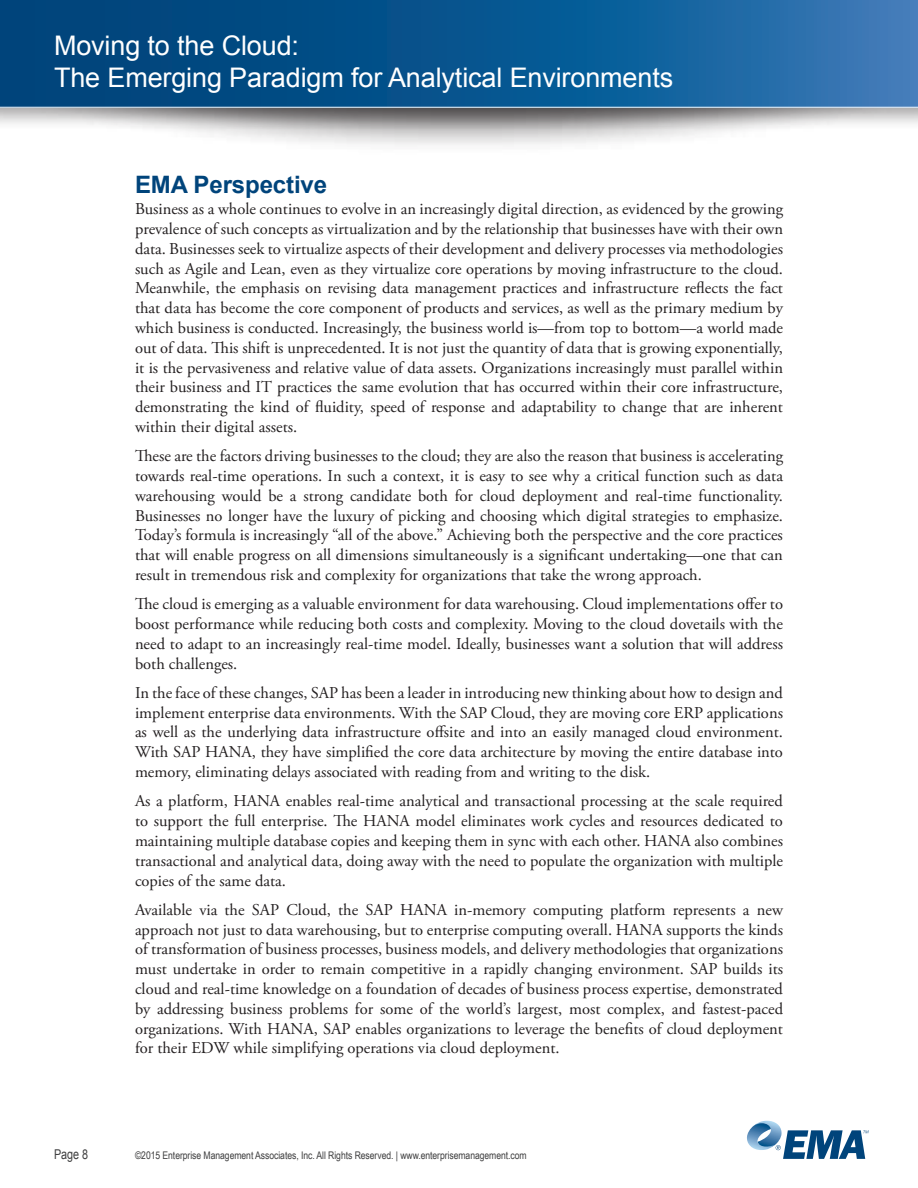
<style>
.page{position:relative;width:918px;height:1188px;background:#fff}
.page>*{position:absolute;margin:0;border:0;box-sizing:border-box;transform-origin:0 0}
.t1{font:27px/32.4px "Arial";letter-spacing:-.005em;color:#fff}
.Heading_1{font:700 24px "Arial";letter-spacing:-.005em;color:#00447b}
.t2{font:16.5px/19.8px "Adobe Garamond Pro";color:#231f20;text-align:justify}
.t3{font:13.5px "Arial";color:#3e3e3f;scale:.8 1}
.t4{font:10.5px "Arial Narrow";letter-spacing:-.005em;color:#3e3e3f}
</style>
<div class="page">
<svg style="left:747px;top:1121px;width:122px;height:38px"></svg>
<div style="left:0;top:0;width:918px;height:155px;background:#231f20;opacity:.75"></div>
<div style="left:0;top:0;width:918px;height:129px;background:#231f20;opacity:.4"></div>
<svg style="left:0;top:0;width:918px;height:108px;background:#105993"></svg>
<h1 class="t1" style="left:54px;top:29px;width:621px">Moving to the Cloud:<br>The Emerging Paradigm for Analytical Environments</h1>
<p class="Heading_1" style="left:135px;top:169px;width:194px">EMA Perspective</p>
<p class="t2" style="left:135px;top:200px;width:650px">Business as a whole continues to evolve in an increasingly digital direction, as evidenced by the growing prevalence of such concepts as virtualization and by the relationship that businesses have with their own data. Businesses seek to virtualize aspects of their development and delivery processes via methodologies such as Agile and Lean, even as they virtualize core operations by moving infrastructure to the cloud.<br>Meanwhile, the emphasis on revising data management practices and infrastructure reflects the fact that data has become the core component of products and services, as well as the primary medium by which business is conducted. Increasingly, the business world is—from top to bottom—a world made out of data. This shift is unprecedented. It is not just the quantity of data that is growing exponentially, it is the pervasiveness and relative value of data assets. Organizations increasingly must parallel within their business and IT practices the same evolution that has occurred within their core infrastructure, demonstrating the kind of fluidity, speed of response and adaptability to change that are inherent within their digital assets.</p>
<p class="t2" style="left:135px;top:447px;width:650px">These are the factors driving businesses to the cloud; they are also the reason that business is accelerating towards real-time operations. In such a context, it is easy to see why a critical function such as data warehousing would be a strong candidate both for cloud deployment and real-time functionality.<br>Businesses no longer have the luxury of picking and choosing which digital strategies to emphasize.<br>Today’s formula is increasingly “all of the above.” Achieving both the perspective and the core practices that will enable progress on all dimensions simultaneously is a significant undertaking—one that can result in tremendous risk and complexity for organizations that take the wrong approach.</p>
<p class="t2" style="left:135px;top:595px;width:650px">The cloud is emerging as a valuable environment for data warehousing. Cloud implementations offer to boost performance while reducing both costs and complexity. Moving to the cloud dovetails with the need to adapt to an increasingly real-time model. Ideally, businesses want a solution that will address both challenges.</p>
<p class="t2" style="left:135px;top:683px;width:650px">In the face of these changes, SAP has been a leader in introducing new thinking about how to design and implement enterprise data environments. With the SAP Cloud, they are moving core ERP applications as well as the underlying data infrastructure offsite and into an easily managed cloud environment.<br>With SAP HANA, they have simplified the core data architecture by moving the entire database into memory, eliminating delays associated with reading from and writing to the disk.</p>
<p class="t2" style="left:135px;top:792px;width:650px">As a platform, HANA enables real-time analytical and transactional processing at the scale required to support the full enterprise. The HANA model eliminates work cycles and resources dedicated to maintaining multiple database copies and keeping them in sync with each other. HANA also combines transactional and analytical data, doing away with the need to populate the organization with multiple copies of the same data.</p>
<p class="t2" style="left:135px;top:900px;width:650px">Available via the SAP Cloud, the SAP HANA in-memory computing platform represents a new approach not just to data warehousing, but to enterprise computing overall. HANA supports the kinds of transformation of business processes, business models, and delivery methodologies that organizations must undertake in order to remain competitive in a rapidly changing environment. SAP builds its cloud and real-time knowledge on a foundation of decades of business process expertise, demonstrated by addressing business problems for some of the world’s largest, most complex, and fastest-paced organizations. With HANA, SAP enables organizations to leverage the benefits of cloud deployment for their EDW while simplifying operations via cloud deployment.</p>
<p class="t3" style="left:54px;top:1145px;width:44px">Page 8</p>
<p class="t4" style="left:135px;top:1147px;width:393px">©2015 Enterprise Management Associates, Inc. All Rights Reserved. | www.enterprisemanagement.com</p>
</div>
